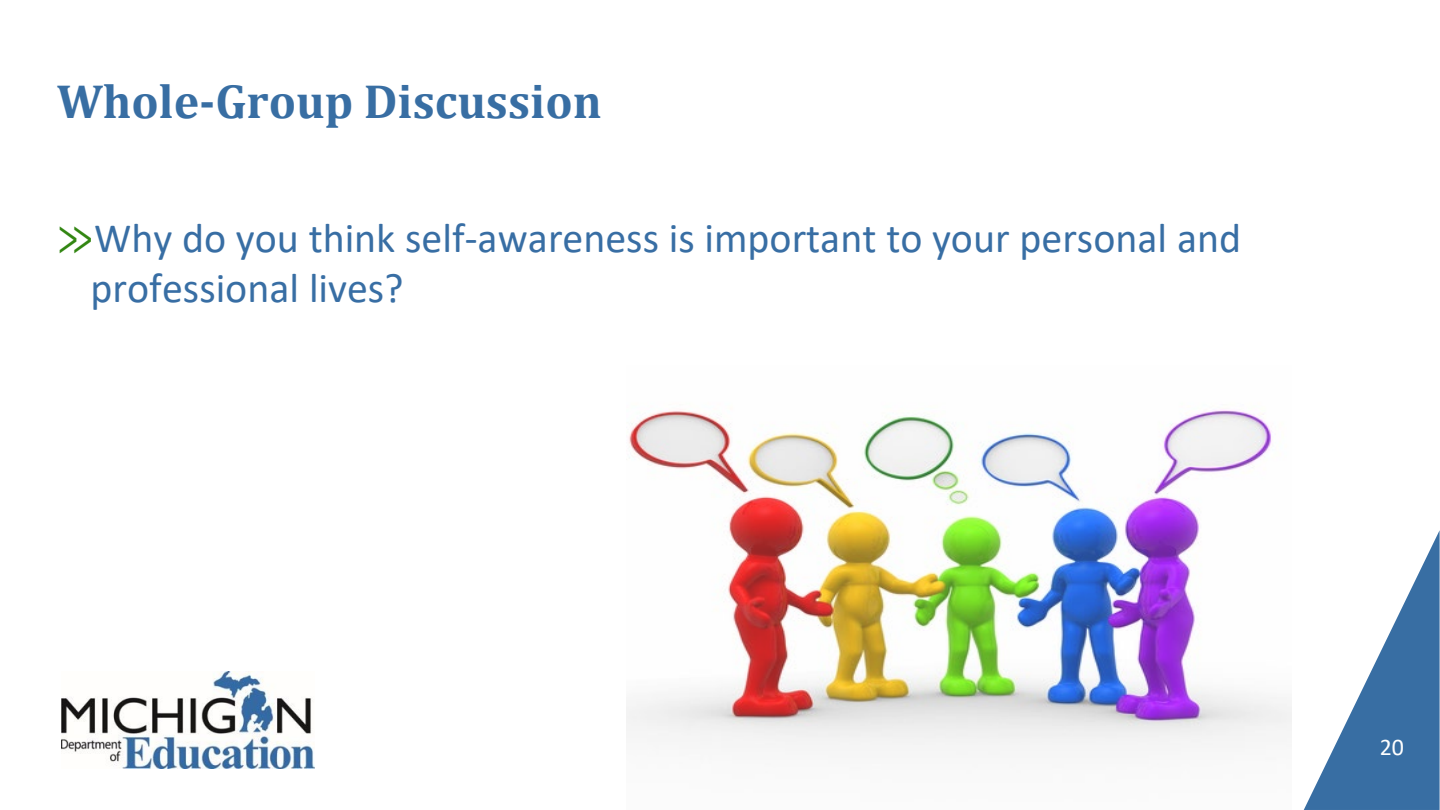
<style>
.page{position:relative;width:1440px;height:810px;background:#fff}
.page>*{position:absolute;margin:0;border:0;box-sizing:border-box;transform-origin:0 0}
.t1{font:700 48px "Cambria";color:#386ea3}
.t2{font:42px "Calibri";color:#386ea4}
.t3{font:24px "Calibri";color:#fff}
.s1{font-family:"Cambria Math";color:#328612}
</style>
<div class="page">
<svg style="left:1304px;top:530px;width:136px;height:280px"></svg>
<img style="left:627px;top:409px;width:665px;height:336px">
<img style="left:62px;top:672px;width:253px;height:97px">
<h2 class="t1" style="left:57px;top:68px;width:547px">Whole-Group Discussion</h2>
<p class="t2" style="left:57px;top:209px;width:1186px"><span class="s1">≫</span>Why do you think self-awareness is important to your personal and</p>
<p class="t2" style="left:91px;top:259px;width:315px">professional lives?</p>
<p class="t3" style="left:1380px;top:731px;width:26px">20</p>
</div>
